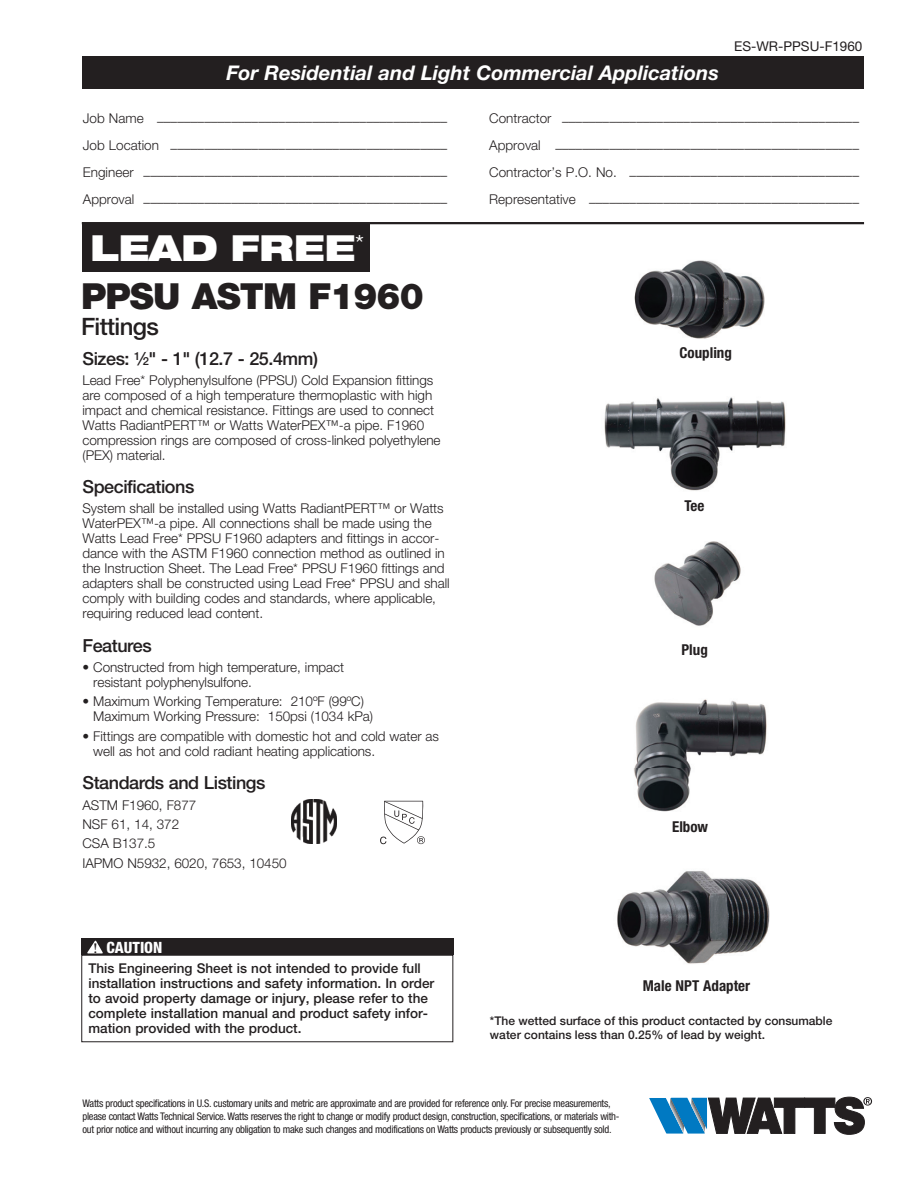
<style>
.page{position:relative;width:918px;height:1188px;background:#fff}
.page>*{position:absolute;margin:0;border:0;box-sizing:border-box;transform-origin:0 0}
.t1{font:900 36px "Helvetica Neue LT Std";letter-spacing:-.025em;color:#231f20}
.t2{font:900 expanded 36px "Helvetica Neue LT Std";color:#fff}
.t3{font:500 24px "Helvetica Neue LT Std";letter-spacing:-.025em;color:#231f20}
.t4{font:italic 700 20.25px "Helvetica Neue LT Std";color:#fff}
.t5{font:500 18px "Helvetica Neue LT Std";letter-spacing:-.025em;color:#231f20}
.t6{font:800 condensed 15.6px "Helvetica Neue LT Std";color:#fff}
.t7{font:700 condensed 15px "Helvetica Neue LT Std";color:#231f20}
.t8{font:300 13.5px/15px "Helvetica Neue LT Std";letter-spacing:-.005em;color:#231f20}
.t9{font:500 13.5px/15px "Helvetica Neue LT Std";color:#231f20}
.t10{font:13.5px "Helvetica Neue LT Std";color:#231f20}
.t11{font:500 12px/13.5px "Helvetica Neue LT Std";color:#231f20}
.t12{font:condensed 10.5px/13.2px "Helvetica Neue LT Std";letter-spacing:-.025em;color:#231f20}
.s1{font-size:11.1px}
.s2{font-family:"Minion Pro Semibold Subh";font-weight:400;font-stretch:normal;font-size:14.55px;color:#231f20}
</style>
<div class="page">
<img style="left:634px;top:260px;width:131px;height:79px">
<img style="left:604px;top:397px;width:182px;height:94px">
<img style="left:654px;top:542px;width:87px;height:84px">
<img style="left:634px;top:699px;width:133px;height:113px">
<img style="left:617px;top:871px;width:153px;height:93px">
<img style="left:292px;top:799px;width:44px;height:45px">
<svg style="left:380px;top:801px;width:45px;height:43px"></svg>
<div style="left:82px;top:57px;width:781px;height:32px;background:#231f20"></div>
<hr style="left:82px;top:222px;width:782px;height:2px;background:#231f20">
<div style="left:82px;top:223px;width:288px;height:49px;background:#231f20"></div>
<div style="left:81px;top:938px;width:373px;height:17px;background:#231f20"></div>
<svg style="left:87px;top:940px;width:16px;height:13px"></svg>
<div style="left:81px;top:955px;width:372px;height:87px;border:1px solid #231f20"></div>
<svg style="left:649px;top:1097px;width:223px;height:38px"></svg>
<h3 class="t4" style="left:226px;top:60px;width:494px">For Residential and Light Commercial Applications</h3>
<p class="t10" style="left:734px;top:38px;width:130px">ES-WR-PPSU-F1960</p>
<p class="t8" style="left:83px;top:113px;width:366px">Job Name –––––––––––––––––––––––––––––––––––––––––––</p>
<p class="t8" style="left:489px;top:113px;width:371px">Contractor ––––––––––––––––––––––––––––––––––––––––––––</p>
<p class="t8" style="left:83px;top:140px;width:366px">Job Location –––––––––––––––––––––––––––––––––––––––––</p>
<p class="t8" style="left:489px;top:140px;width:371px">Approval –––––––––––––––––––––––––––––––––––––––––––––</p>
<p class="t8" style="left:83px;top:168px;width:366px">Engineer –––––––––––––––––––––––––––––––––––––––––––––</p>
<p class="t8" style="left:489px;top:168px;width:371px">Contractor’s P.O. No. ––––––––––––––––––––––––––––––––––</p>
<p class="t8" style="left:83px;top:195px;width:366px">Approval –––––––––––––––––––––––––––––––––––––––––––––</p>
<p class="t8" style="left:489px;top:195px;width:371px">Representative ––––––––––––––––––––––––––––––––––––––––</p>
<h1 class="t2" style="left:90px;top:224px;width:276px">LEAD FREE<sup>*</sup></h1>
<h1 class="t1" style="left:81px;top:275px;width:344px">PPSU ASTM F1960</h1>
<h2 class="t3" style="left:81px;top:312px;width:80px">Fittings</h2>
<h3 class="t5" style="left:82px;top:348px;width:237px">Sizes: <sup>1</sup>⁄<span class="s1">2</span>" - 1" (12.7 - 25.4mm)</h3>
<p class="t8" style="left:82px;top:372px;width:360px">Lead Free* Polyphenylsulfone (PPSU) Cold Expansion fittings are composed of a high temperature thermoplastic with high impact and chemical resistance. Fittings are used to connect Watts RadiantPERT™ or Watts WaterPEX™-a pipe. F1960 compression rings are composed of cross-linked polyethylene (PEX) material.</p>
<h3 class="t5" style="left:82px;top:476px;width:113px">Specifications</h3>
<p class="t8" style="left:82px;top:501px;width:369px">System shall be installed using Watts RadiantPERT™ or Watts WaterPEX™-a pipe. All connections shall be made using the Watts Lead Free* PPSU F1960 adapters and fittings in accor&shy;dance with the ASTM F1960 connection method as outlined in the Instruction Sheet. The Lead Free* PPSU F1960 fittings and adapters shall be constructed using Lead Free* PPSU and shall comply with building codes and standards, where applicable, requiring reduced lead content.</p>
<h3 class="t5" style="left:82px;top:634px;width:71px">Features</h3>
<p class="t8" style="left:93px;top:659px;width:252px;text-indent:-11px">• Constructed from high temperature, impact resistant polyphenylsulfone.</p>
<p class="t8" style="left:93px;top:694px;width:281px;text-indent:-11px">• Maximum Working Temperature: 210ºF (99ºC)<br>Maximum Working Pressure: 150psi (1034 kPa)</p>
<p class="t8" style="left:93px;top:728px;width:347px;text-indent:-11px">• Fittings are compatible with domestic hot and cold water as well as hot and cold radiant heating applications.</p>
<h3 class="t5" style="left:82px;top:772px;width:184px">Standards and Listings</h3>
<p class="t8" style="left:82px;top:795px;width:206px;line-height:19.5px">ASTM F1960, F877<br>NSF 61, 14, 372<br>CSA B137.5<br>IAPMO N5932, 6020, 7653, 10450</p>
<p class="t6" style="left:93px;top:938px;width:71px"><span class="s2">!</span> CAUTION</p>
<p class="t9" style="left:88px;top:960px;width:347px">This Engineering Sheet is not intended to provide full installation instructions and safety information. In order to avoid property damage or injury, please refer to the complete installation manual and product safety infor&shy;mation provided with the product.</p>
<p class="t7" style="left:680px;top:344px;width:54px">Coupling</p>
<p class="t7" style="left:684px;top:496px;width:21px">Tee</p>
<p class="t7" style="left:681px;top:640px;width:28px">Plug</p>
<p class="t7" style="left:672px;top:818px;width:38px">Elbow</p>
<p class="t7" style="left:643px;top:977px;width:109px">Male NPT Adapter</p>
<p class="t11" style="left:490px;top:1014px;width:344px">*The wetted surface of this product contacted by consumable water contains less than 0.25% of lead by weight.</p>
<p class="t12" style="left:82px;top:1096px;width:539px">Watts product specifications in U.S. customary units and metric are approximate and are provided for reference only. For precise measurements, please contact Watts Technical Service. Watts reserves the right to change or modify product design, construction, specifications, or materials with&shy;out prior notice and without incurring any obligation to make such changes and modifications on Watts products previously or subsequently sold.</p>
</div>
